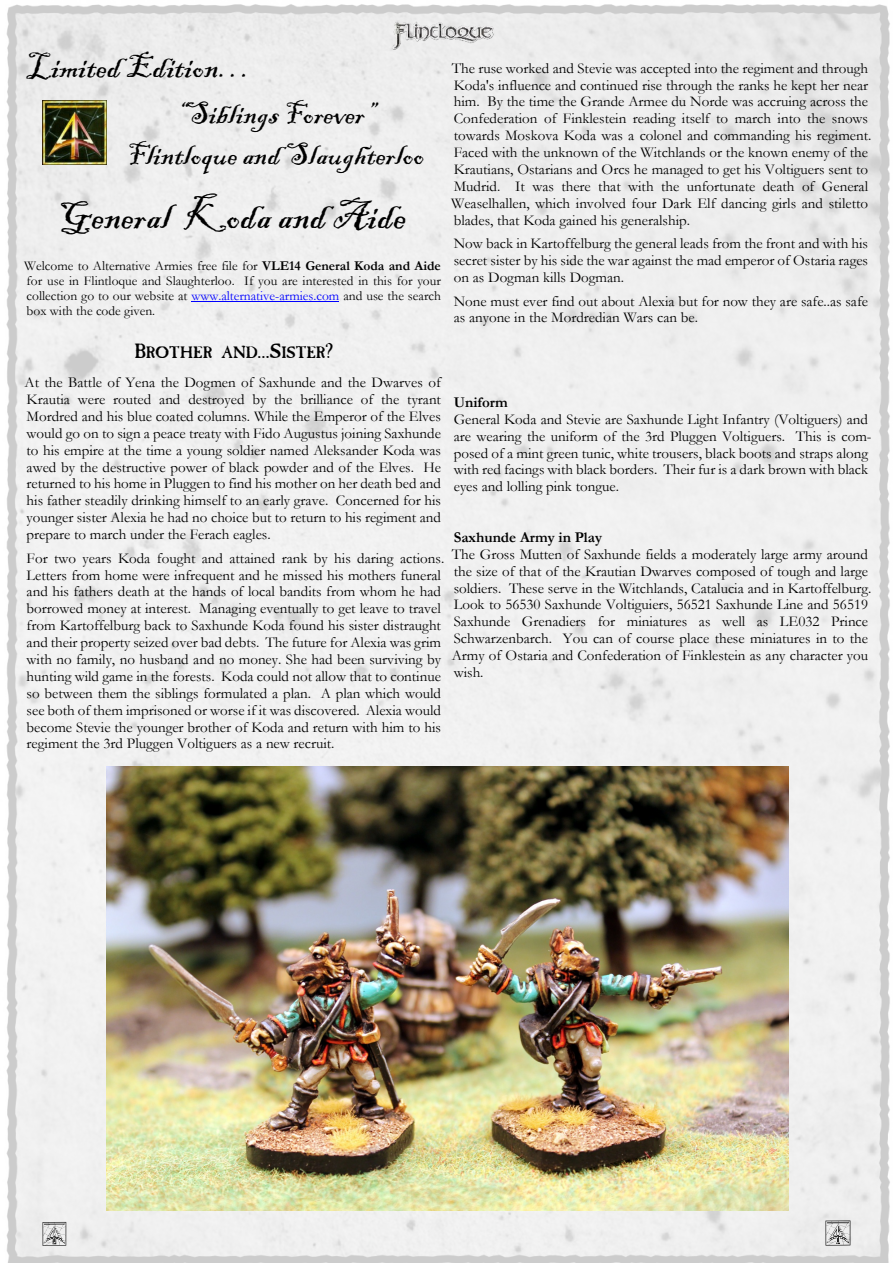
<style>
.page{position:relative;width:893px;height:1263px;background:#fff}
.page>*{position:absolute;margin:0;border:0;box-sizing:border-box;transform-origin:0 0}
.t1{font:40.95px "Blackadder ITC";color:#000}
.t2{font:34.8px "Blackadder ITC";color:#000}
.t3{font:32.25px/41.2px "Blackadder ITC";color:#000;text-align:center}
.t4{font:16.8px "Caslon Antique VL";color:#000}
.t5{font:15px/17px "Garamond";color:#000}
.t6{font:700 15px "Garamond";color:#000}
.t7{font:13.5px/15.1px "Garamond";color:#000;text-align:justify}
.s1{font-weight:700}
.s2{color:#00f}
.s3{font-size:21px}
</style>
<div class="page">
<img style="left:6px;top:4px;width:884px;height:1259px">
<hr style="left:191px;top:301px;width:148px;height:1px;background:#00f">
<img style="left:43px;top:100px;width:64px;height:64px">
<img style="left:106px;top:766px;width:682px;height:445px">
<h2 class="t2" style="left:27px;top:46px;width:227px">Limited Edition…</h2>
<p class="t5" style="left:451px;top:61px;width:422px">The ruse worked and Stevie was accepted into the regiment and through Koda's influence and continued rise through the ranks he kept her near him. By the time the Grande Armee du Norde was accruing across the Confederation of Finklestein reading itself to march into the snows towards Moskova Koda was a colonel and commanding his regiment.<br>Faced with the unknown of the Witchlands or the known enemy of the Krautians, Ostarians and Orcs he managed to get his Voltiguers sent to Mudrid. It was there that with the unfortunate death of General Weaselhallen, which involved four Dark Elf dancing girls and stiletto blades, that Koda gained his generalship.</p>
<p class="t5" style="left:454px;top:237px;width:416px;text-align:justify">Now back in Kartoffelburg the general leads from the front and with his secret sister by his side the war against the mad emperor of Ostaria rages on as Dogman kills Dogman.</p>
<p class="t5" style="left:454px;top:294px;width:416px">None must ever find out about Alexia but for now they are safe..as safe as anyone in the Mordredian Wars can be.</p>
<h3 class="t3" style="left:126px;top:94px;width:299px">“Siblings Forever”<br>Flintloque and Slaughterloo</h3>
<h1 class="t1" style="left:58px;top:191px;width:350px">General Koda and Aide</h1>
<p class="t7" style="left:24px;top:260px;width:418px">Welcome to Alternative Armies free file for <span class="s1">VLE14 General Koda and Aide </span>for use in Flintloque and Slaughterloo. If you are interested in this for your collection go to our website at <span class="s2">www.alternative-armies.com</span> and use the search box with the code given.</p>
<p class="t4" style="left:134px;top:346px;width:200px"><span class="s3">B</span>ROTHER AND<span class="s3">…S</span>ISTER<span class="s3">?</span></p>
<p class="t5" style="left:25px;top:376px;width:418px;text-align:justify">At the Battle of Yena the Dogmen of Saxhunde and the Dwarves of Krautia were routed and destroyed by the brilliance of the tyrant Mordred and his blue coated columns. While the Emperor of the Elves would go on to sign a peace treaty with Fido Augustus joining Saxhunde to his empire at the time a young soldier named Aleksander Koda was awed by the destructive power of black powder and of the Elves. He returned to his home in Pluggen to find his mother on her death bed and his father steadily drinking himself to an early grave. Concerned for his younger sister Alexia he had no choice but to return to his regiment and prepare to march under the Ferach eagles.</p>
<p class="t5" style="left:27px;top:551px;width:419px">For two years Koda fought and attained rank by his daring actions.<br>Letters from home were infrequent and he missed his mothers funeral and his fathers death at the hands of local bandits from whom he had borrowed money at interest. Managing eventually to get leave to travel from Kartoffelburg back to Saxhunde Koda found his sister distraught and their property seized over bad debts. The future for Alexia was grim with no family, no husband and no money. She had been surviving by hunting wild game in the forests. Koda could not allow that to continue so between them the siblings formulated a plan. A plan which would see both of them imprisoned or worse if it was discovered. Alexia would become Stevie the younger brother of Koda and return with him to his regiment the 3rd Pluggen Voltiguers as a new recruit.</p>
<p class="t6" style="left:454px;top:397px;width:56px">Uniform</p>
<p class="t5" style="left:454px;top:412px;width:419px">General Koda and Stevie are Saxhunde Light Infantry (Voltiguers) and are wearing the uniform of the 3rd Pluggen Voltiguers. This is com&shy;posed of a mint green tunic, white trousers, black boots and straps along with red facings with black borders. Their fur is a dark brown with black eyes and lolling pink tongue.</p>
<p class="t6" style="left:454px;top:532px;width:150px">Saxhunde Army in Play</p>
<p class="t5" style="left:452px;top:547px;width:421px">The Gross Mutten of Saxhunde fields a moderately large army around the size of that of the Krautian Dwarves composed of tough and large soldiers. These serve in the Witchlands, Catalucia and in Kartoffelburg.<br>Look to 56530 Saxhunde Voltiguiers, 56521 Saxhunde Line and 56519<br>Saxhunde Grenadiers for miniatures as well as LE032 Prince Schwarzenbarch. You can of course place these miniatures in to the Army of Ostaria and Confederation of Finklestein as any character you wish.</p>
</div>
